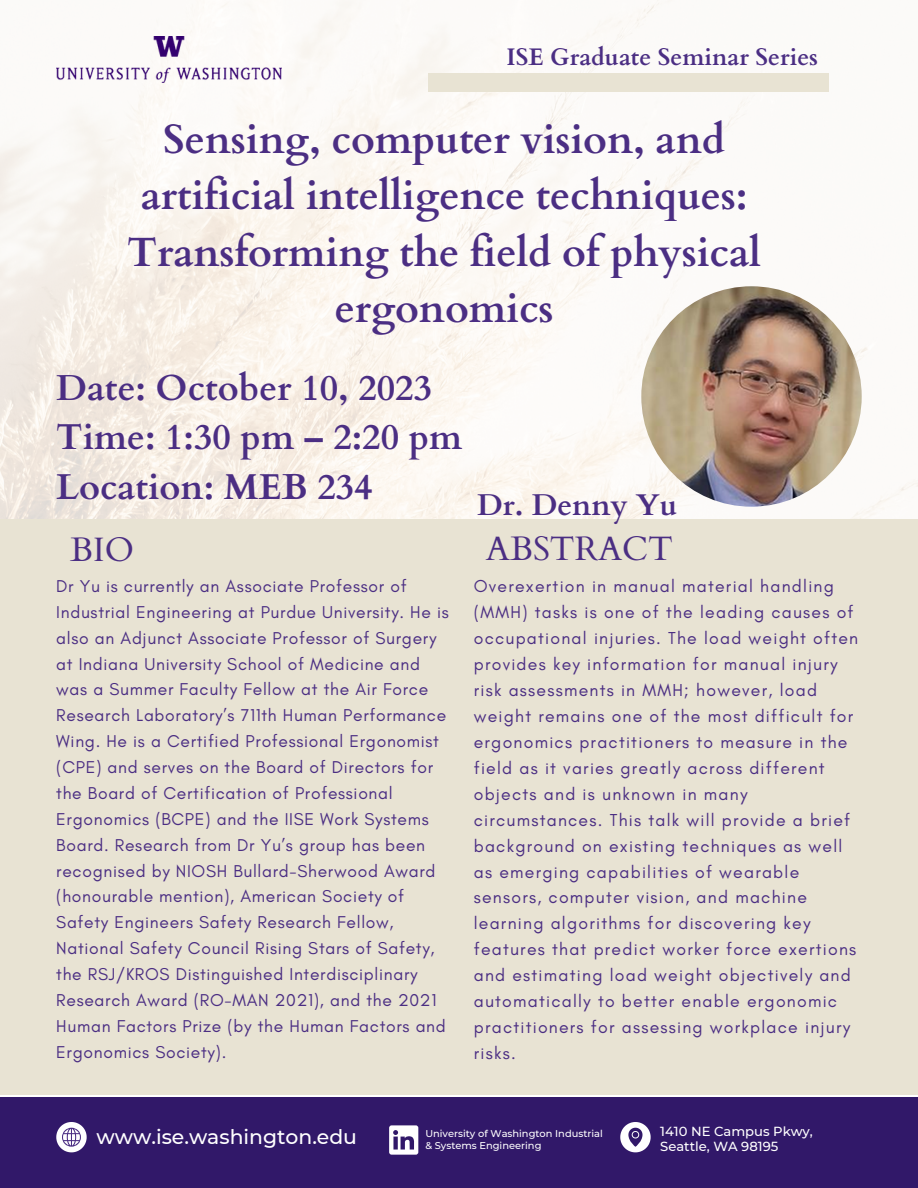
<style>
.page{position:relative;width:918px;height:1188px;background:#fff}
.page>*{position:absolute;margin:0;border:0;box-sizing:border-box;transform-origin:0 0}
.t1{font:700 40.95px/56.2px "Cardo";letter-spacing:-.005em;color:#4b2e83;text-align:center}
.t2{font:700 36px "Cardo";color:#4b2e83}
.t3{font:33.9px "Cardo";color:#4b2e83}
.t4{font:700 30px "Cardo";color:#4b2e83}
.t5{font:700 24px "Cardo";color:#4b2e83}
.t6{font:500 20.4px "Montserrat";color:#fff}
.t7{font:17.55px/26px "Glacial Indifference";letter-spacing:.07em;color:#4b2e83}
.t8{font:17.4px/25.8px "Glacial Indifference";letter-spacing:.04em;color:#4b2e83}
.t9{font:500 13.2px/15.3px "Montserrat";color:#fff}
.t10{font:500 9.9px/11.6px "Montserrat";color:#fff}
</style>
<div class="page">
<img style="left:0;top:0;width:918px;height:519px">
<div style="left:0;top:519px;width:918px;height:576px;background:#e8e3d3"></div>
<div style="left:0;top:1097px;width:918px;height:91px;background:#311869"></div>
<div style="left:428px;top:74px;width:401px;height:18px;background:#e8e3d3"></div>
<svg style="left:56px;top:1122px;width:31px;height:30px"></svg>
<svg style="left:620px;top:1122px;width:31px;height:30px"></svg>
<svg style="left:389px;top:1125px;width:29px;height:30px"></svg>
<img style="left:56px;top:37px;width:225px;height:46px">
<img style="left:641px;top:286px;width:221px;height:221px;border-radius:50%">
<p class="t5" style="left:506px;top:41px;width:313px">ISE Graduate Seminar Series</p>
<p class="t1" style="left:127px;top:112px;width:635px">Sensing, computer vision, and artificial intelligence techniques:<br>Transforming the field of physical ergonomics</p>
<p class="t2" style="left:56px;top:364px;width:377px">Date: October 10, 2023</p>
<p class="t2" style="left:56px;top:413px;width:408px">Time: 1:30 pm – 2:20 pm</p>
<p class="t2" style="left:56px;top:463px;width:318px">Location: MEB 234</p>
<p class="t3" style="left:70px;top:528px;width:65px">BIO</p>
<p class="t8" style="left:56px;top:573px;width:394px">Dr Yu is currently an Associate Professor of Industrial Engineering at Purdue University. He is also an Adjunct Associate Professor of Surgery at Indiana University School of Medicine and was a Summer Faculty Fellow at the Air Force Research Laboratory’s 711th Human Performance Wing. He is a Certified Professional Ergonomist (CPE) and serves on the Board of Directors for the Board of Certification of Professional Ergonomics (BCPE) and the IISE Work Systems Board. Research from Dr Yu’s group has been recognised by NIOSH Bullard-Sherwood Award (honourable mention), American Society of Safety Engineers Safety Research Fellow, National Safety Council Rising Stars of Safety, the RSJ/KROS Distinguished Interdisciplinary Research Award (RO-MAN 2021), and the 2021<br>Human Factors Prize (by the Human Factors and Ergonomics Society).</p>
<p class="t4" style="left:477px;top:485px;width:202px">Dr. Denny Yu</p>
<p class="t3" style="left:486px;top:527px;width:189px">ABSTRACT</p>
<p class="t7" style="left:474px;top:573px;width:386px">Overexertion in manual material handling (MMH) tasks is one of the leading causes of occupational injuries. The load weight often provides key information for manual injury risk assessments in MMH; however, load weight remains one of the most difficult for ergonomics practitioners to measure in the field as it varies greatly across different objects and is unknown in many circumstances. This talk will provide a brief background on existing techniques as well as emerging capabilities of wearable sensors, computer vision, and machine learning algorithms for discovering key features that predict worker force exertions and estimating load weight objectively and automatically to better enable ergonomic practitioners for assessing workplace injury risks.</p>
<p class="t6" style="left:97px;top:1125px;width:262px">www.ise.washington.edu</p>
<p class="t10" style="left:425px;top:1128px;width:179px">University of Washington Industrial &amp; Systems Engineering</p>
<p class="t9" style="left:660px;top:1124px;width:154px">1410 NE Campus Pkwy,<br>Seattle, WA 98195</p>
</div>
